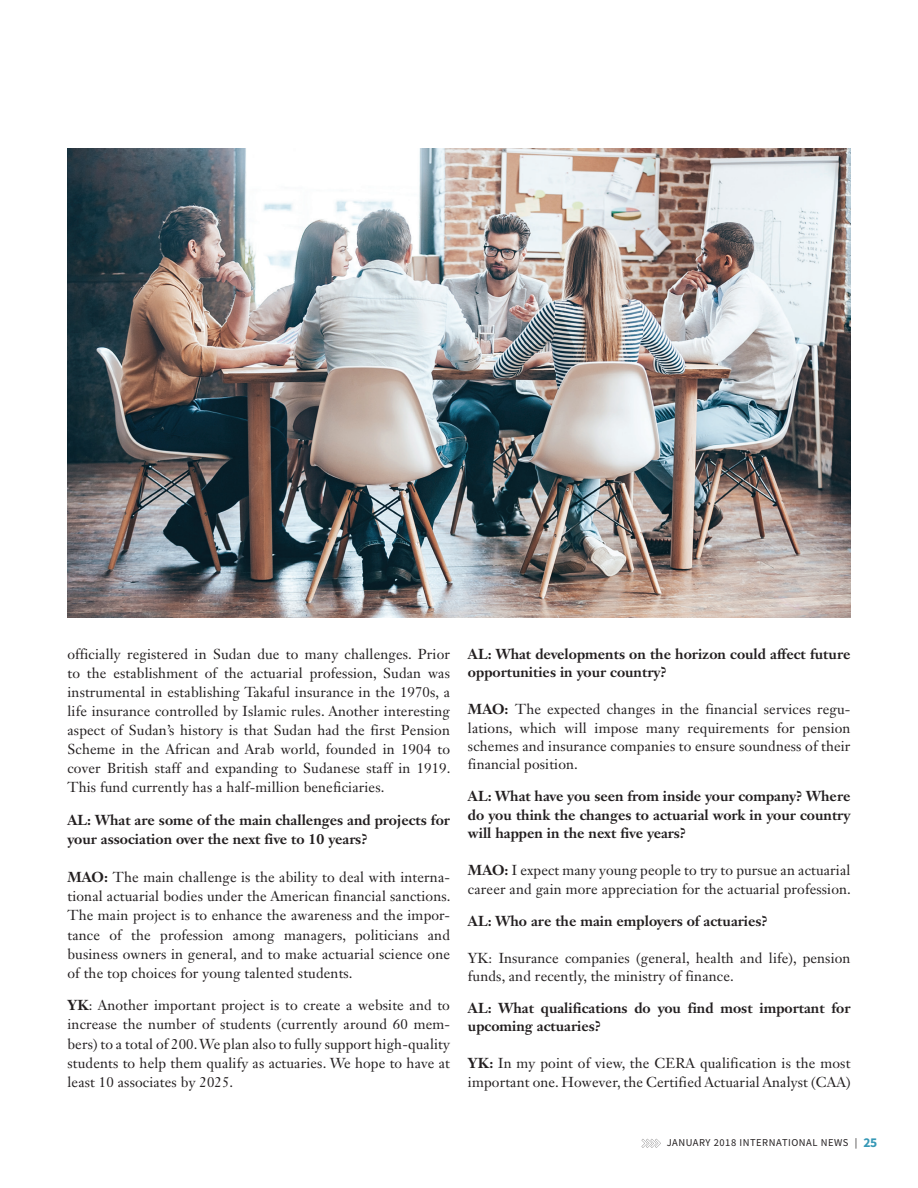
<style>
.page{position:relative;width:918px;height:1188px;background:#fff}
.page>*{position:absolute;margin:0;border:0;box-sizing:border-box;transform-origin:0 0}
.t1{font:14.25px/19px "Janson Text LT Std";letter-spacing:.01em;color:#231f20;text-align:justify}
.t2{font:700 14.25px/18.5px "Janson Text LT Std";color:#231f20}
.t3{font:10.5px "Source Sans Pro";letter-spacing:.05em;color:#231f20}
.s1{font-weight:700}
.s2{font-weight:700;font-size:13.5px;color:#3698b6}
</style>
<div class="page">
<svg style="left:642px;top:1139px;width:19px;height:9px"></svg>
<img style="left:68px;top:148px;width:782px;height:470px">
<p class="t1" style="left:68px;top:644px;width:385px">officially registered in Sudan due to many challenges. Prior to the establishment of the actuarial profession, Sudan was instrumental in establishing Takaful insurance in the 1970s, a life insurance controlled by Islamic rules. Another interesting aspect of Sudan’s history is that Sudan had the first Pension Scheme in the African and Arab world, founded in 1904 to cover British staff and expanding to Sudanese staff in 1919.<br>This fund currently has a half-million beneficiaries.</p>
<p class="t2" style="left:68px;top:810px;width:384px;line-height:19px">AL: What are some of the main challenges and projects for your association over the next five to 10 years?</p>
<p class="t1" style="left:68px;top:868px;width:385px"><span class="s1">MAO:</span> The main challenge is the ability to deal with interna&shy;tional actuarial bodies under the American financial sanctions.<br>The main project is to enhance the awareness and the impor&shy;tance of the profession among managers, politicians and business owners in general, and to make actuarial science one of the top choices for young talented students.</p>
<p class="t1" style="left:68px;top:996px;width:384px"><span class="s1">YK</span>: Another important project is to create a website and to increase the number of students (currently around 60 mem&shy;bers) to a total of 200. We plan also to fully support high-quality students to help them qualify as actuaries. We hope to have at least 10 associates by 2025.</p>
<p class="t2" style="left:468px;top:644px;width:384px">AL: What developments on the horizon could affect future opportunities in your country?</p>
<p class="t1" style="left:468px;top:700px;width:384px;line-height:18.5px"><span class="s1">MAO:</span> The expected changes in the financial services regu&shy;lations, which will impose many requirements for pension schemes and insurance companies to ensure soundness of their financial position.</p>
<p class="t2" style="left:468px;top:787px;width:384px;text-align:justify">AL: What have you seen from inside your company? Where do you think the changes to actuarial work in your country will happen in the next five years?</p>
<p class="t1" style="left:468px;top:861px;width:384px;line-height:18.5px"><span class="s1">MAO:</span> I expect many young people to try to pursue an actuarial career and gain more appreciation for the actuarial profession.</p>
<p class="t2" style="left:468px;top:911px;width:301px">AL: Who are the main employers of actuaries?</p>
<p class="t1" style="left:468px;top:948px;width:384px;line-height:18.5px">YK: Insurance companies (general, health and life), pension funds, and recently, the ministry of finance.</p>
<p class="t2" style="left:468px;top:999px;width:384px">AL: What qualifications do you find most important for upcoming actuaries?</p>
<p class="t1" style="left:468px;top:1054px;width:384px;line-height:18.5px"><span class="s1">YK:</span> In my point of view, the CERA qualification is the most important one. However, the Certified Actuarial Analyst (CAA)</p>
<p class="t3" style="left:667px;top:1136px;width:212px">JANUARY 2018 INTERNATIONAL NEWS | <span class="s2">25</span></p>
</div>
